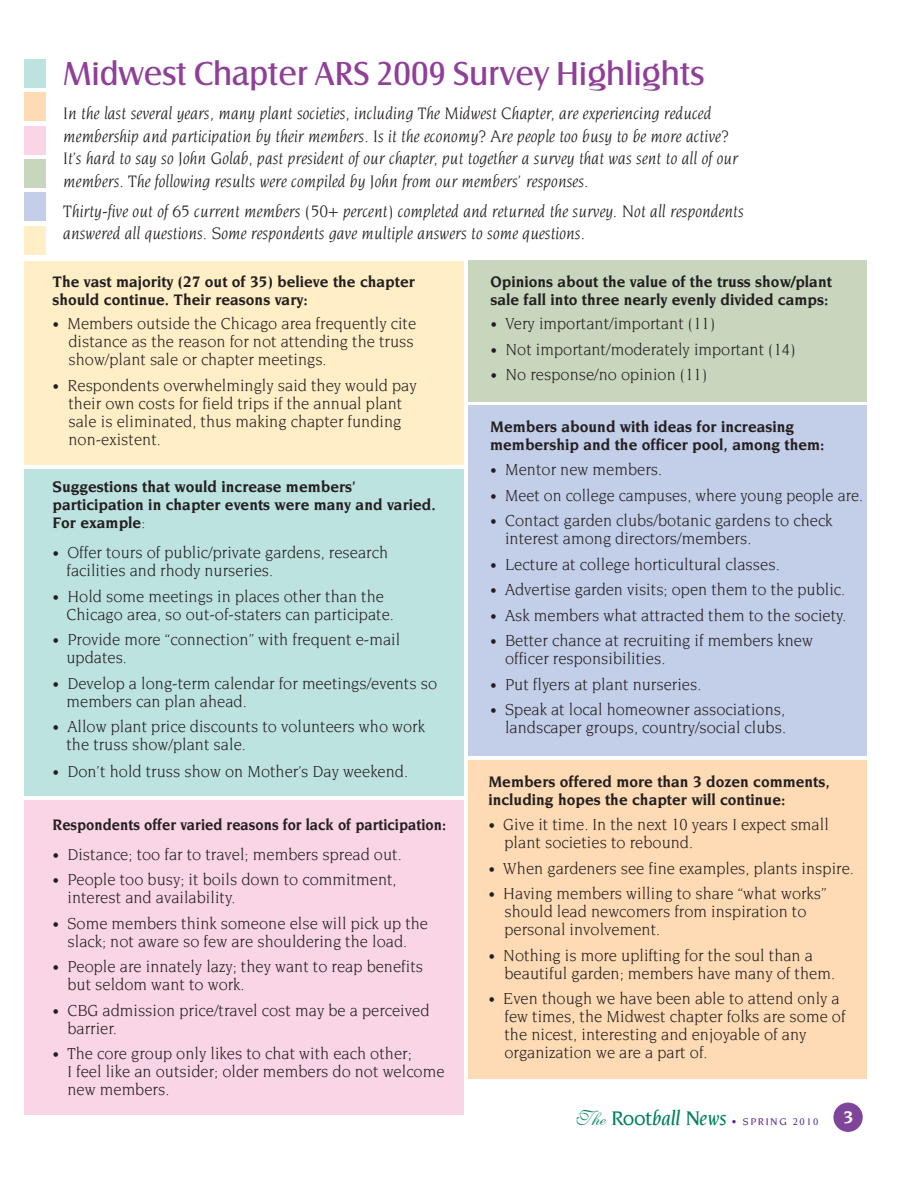
<style>
.page{position:relative;width:918px;height:1188px;background:#fff}
.page>*{position:absolute;margin:0;border:0;box-sizing:border-box;transform-origin:0 0}
.t1{font:34.5px "Castle";color:#903f98}
.t2{font:italic 18px/22.5px "Novarese";color:#231f20}
.t3{font:700 18px "Novarese";color:#fff}
.t4{font:17.25px/18px "Novarese";color:#231f20;scale:.95 1}
.t5{font:17.25px "Novarese";color:#231f20;scale:.93 1}
.t6{font:700 16.5px/18px "Novarese";color:#231f20;scale:.95 1}
.t7{font:700 16.5px "Novarese";color:#231f20;scale:.9 1}
.t8{font:500 10.5px "Novarese";color:#592989}
.s1{font-size:14.25px}
.s2{font-weight:400}
.s3{font-family:"Shelley Volante Script";font-weight:400;font-size:21px;color:#008061}
.s4{font-size:21.3px;color:#008061}
.s5{font-style:italic;font-size:21.3px;color:#008061}
</style>
<div class="page">
<div style="left:468px;top:261px;width:398px;height:141px;background:#c8d6be"></div>
<div style="left:833px;top:1103px;width:30px;height:29px;background:#7e459b;border-radius:50%"></div>
<div style="left:24px;top:261px;width:440px;height:204px;background:#ffeec6"></div>
<div style="left:24px;top:226px;width:22px;height:28px;background:#ffeec6"></div>
<div style="left:24px;top:193px;width:22px;height:28px;background:#c3cee9"></div>
<div style="left:24px;top:159px;width:22px;height:29px;background:#c8d6be"></div>
<div style="left:24px;top:126px;width:22px;height:28px;background:#fad5e6"></div>
<div style="left:24px;top:93px;width:22px;height:28px;background:#fedbb4"></div>
<div style="left:24px;top:60px;width:22px;height:28px;background:#bde3e1"></div>
<div style="left:24px;top:470px;width:440px;height:326px;background:#bde3e1"></div>
<div style="left:24px;top:801px;width:440px;height:314px;background:#fad5e6"></div>
<div style="left:468px;top:405px;width:398px;height:351px;background:#c3cee9"></div>
<div style="left:468px;top:760px;width:398px;height:319px;background:#fedbb4"></div>
<h1 class="t1" style="left:63px;top:50px;width:643px">Midwest Chapter ARS 2009 Survey Highlights</h1>
<p class="t2" style="left:63px;top:102px;width:676px">In the last several years, many plant societies, including The Midwest Chapter, are experiencing reduced membership and participation by their members. Is it the economy? Are people too busy to be more active?<br>It’s hard to say so John Golab, past president of our chapter, put together a survey that was sent to all of our members. The following results were compiled by John from our members’ responses.</p>
<p class="t2" style="left:63px;top:200px;width:682px">Thirty-five out of 65 current members (50+ percent) completed and returned the survey. Not all respondents answered all questions. Some respondents gave multiple answers to some questions.</p>
<p class="t6" style="left:53px;top:273px;width:383px">The vast majority (27 out of 35) believe the chapter should continue. Their reasons vary:</p>
<p class="t4" style="left:68px;top:314px;width:368px;text-indent:-16px"><span class="s1">•</span> Members outside the Chicago area frequently cite distance as the reason for not attending the truss show/plant sale or chapter meetings.</p>
<p class="t4" style="left:68px;top:376px;width:368px;text-indent:-16px"><span class="s1">•</span> Respondents overwhelmingly said they would pay their own costs for field trips if the annual plant sale is eliminated, thus making chapter funding non-existent.</p>
<p class="t6" style="left:53px;top:478px;width:405px">Suggestions that would increase members’ participation in chapter events were many and varied.<br>For example<span class="s2">:</span></p>
<p class="t4" style="left:66px;top:543px;width:340px;text-indent:-14px"><span class="s1">•</span> Offer tours of public/private gardens, research facilities and rhody nurseries.</p>
<p class="t4" style="left:66px;top:587px;width:346px;text-indent:-14px"><span class="s1">•</span> Hold some meetings in places other than the<br>Chicago area, so out-of-staters can participate.</p>
<p class="t4" style="left:66px;top:630px;width:353px;text-indent:-14px"><span class="s1">•</span> Provide more “connection” with frequent e-mail updates.</p>
<p class="t4" style="left:66px;top:674px;width:392px;text-indent:-14px"><span class="s1">•</span> Develop a long-term calendar for meetings/events so members can plan ahead.</p>
<p class="t4" style="left:66px;top:717px;width:379px;text-indent:-14px"><span class="s1">•</span> Allow plant price discounts to volunteers who work the truss show/plant sale.</p>
<p class="t4" style="left:53px;top:762px;width:376px"><span class="s1">•</span> Don’t hold truss show on Mother’s Day weekend.</p>
<p class="t7" style="left:53px;top:815px;width:439px">Respondents offer varied reasons for lack of participation:</p>
<p class="t4" style="left:53px;top:845px;width:369px"><span class="s1">•</span> Distance; too far to travel; members spread out.</p>
<p class="t4" style="left:67px;top:870px;width:348px;text-indent:-15px"><span class="s1">•</span> People too busy; it boils down to commitment, interest and availability.</p>
<p class="t4" style="left:53px;top:914px;width:397px;text-align:center"><span class="s1">•</span> Some members think someone else will pick up the slack; not aware so few are shouldering the load.</p>
<p class="t4" style="left:67px;top:957px;width:376px;text-indent:-15px"><span class="s1">•</span> People are innately lazy; they want to reap benefits but seldom want to work.</p>
<p class="t4" style="left:67px;top:1001px;width:383px;text-indent:-15px"><span class="s1">•</span> CBG admission price/travel cost may be a perceived barrier.</p>
<p class="t4" style="left:67px;top:1044px;width:398px;text-indent:-15px"><span class="s1">•</span> The core group only likes to chat with each other;<br>I feel like an outsider; older members do not welcome new members.</p>
<p class="t6" style="left:490px;top:273px;width:361px">Opinions about the value of the truss show/plant sale fall into three nearly evenly divided camps:</p>
<p class="t4" style="left:490px;top:314px;width:238px"><span class="s1">•</span> Very important/important (11)</p>
<p class="t4" style="left:490px;top:340px;width:323px"><span class="s1">•</span> Not important/moderately important (14)</p>
<p class="t4" style="left:490px;top:365px;width:230px"><span class="s1">•</span> No response/no opinion (11)</p>
<p class="t6" style="left:490px;top:417px;width:354px">Members abound with ideas for increasing membership and the officer pool, among them:</p>
<p class="t4" style="left:490px;top:461px;width:183px"><span class="s1">•</span> Mentor new members.</p>
<p class="t5" style="left:490px;top:486px;width:402px"><span class="s1">•</span> Meet on college campuses, where young people are.</p>
<p class="t4" style="left:505px;top:512px;width:346px;text-indent:-15px"><span class="s1">•</span> Contact garden clubs/botanic gardens to check interest among directors/members.</p>
<p class="t4" style="left:490px;top:555px;width:306px"><span class="s1">•</span> Lecture at college horticultural classes.</p>
<p class="t4" style="left:490px;top:581px;width:375px"><span class="s1">•</span> Advertise garden visits; open them to the public.</p>
<p class="t4" style="left:490px;top:606px;width:377px"><span class="s1">•</span> Ask members what attracted them to the society.</p>
<p class="t4" style="left:505px;top:632px;width:326px;text-indent:-15px"><span class="s1">•</span> Better chance at recruiting if members knew officer responsibilities.</p>
<p class="t4" style="left:490px;top:675px;width:224px"><span class="s1">•</span> Put flyers at plant nurseries.</p>
<p class="t4" style="left:490px;top:701px;width:313px;text-align:right"><span class="s1">•</span> Speak at local homeowner associations, landscaper groups, country/social clubs.</p>
<p class="t6" style="left:488px;top:772px;width:361px">Members offered more than 3 dozen comments, including hopes the chapter will continue:</p>
<p class="t4" style="left:505px;top:816px;width:343px;text-indent:-16px"><span class="s1">•</span> Give it time. In the next 10 years I expect small plant societies to rebound.</p>
<p class="t4" style="left:488px;top:859px;width:386px"><span class="s1">•</span> When gardeners see fine examples, plants inspire.</p>
<p class="t4" style="left:505px;top:885px;width:341px;text-indent:-16px"><span class="s1">•</span> Having members willing to share “what works” should lead newcomers from inspiration to personal involvement.</p>
<p class="t4" style="left:505px;top:946px;width:349px;text-indent:-16px"><span class="s1">•</span> Nothing is more uplifting for the soul than a beautiful garden; members have many of them.</p>
<p class="t4" style="left:505px;top:990px;width:361px;text-indent:-16px"><span class="s1">•</span> Even though we have been able to attend only a few times, the Midwest chapter folks are some of the nicest, interesting and enjoyable of any organization we are a part of.</p>
<p class="t8" style="left:572px;top:1116px;width:248px"><span class="s3">The</span> <span class="s4">Root</span><span class="s5">ball</span> <span class="s4">N</span><span class="s5">ews</span> • S P R I N G 2 0 1 0</p>
<p class="t3" style="left:844px;top:1107px;width:12px">3</p>
</div>
